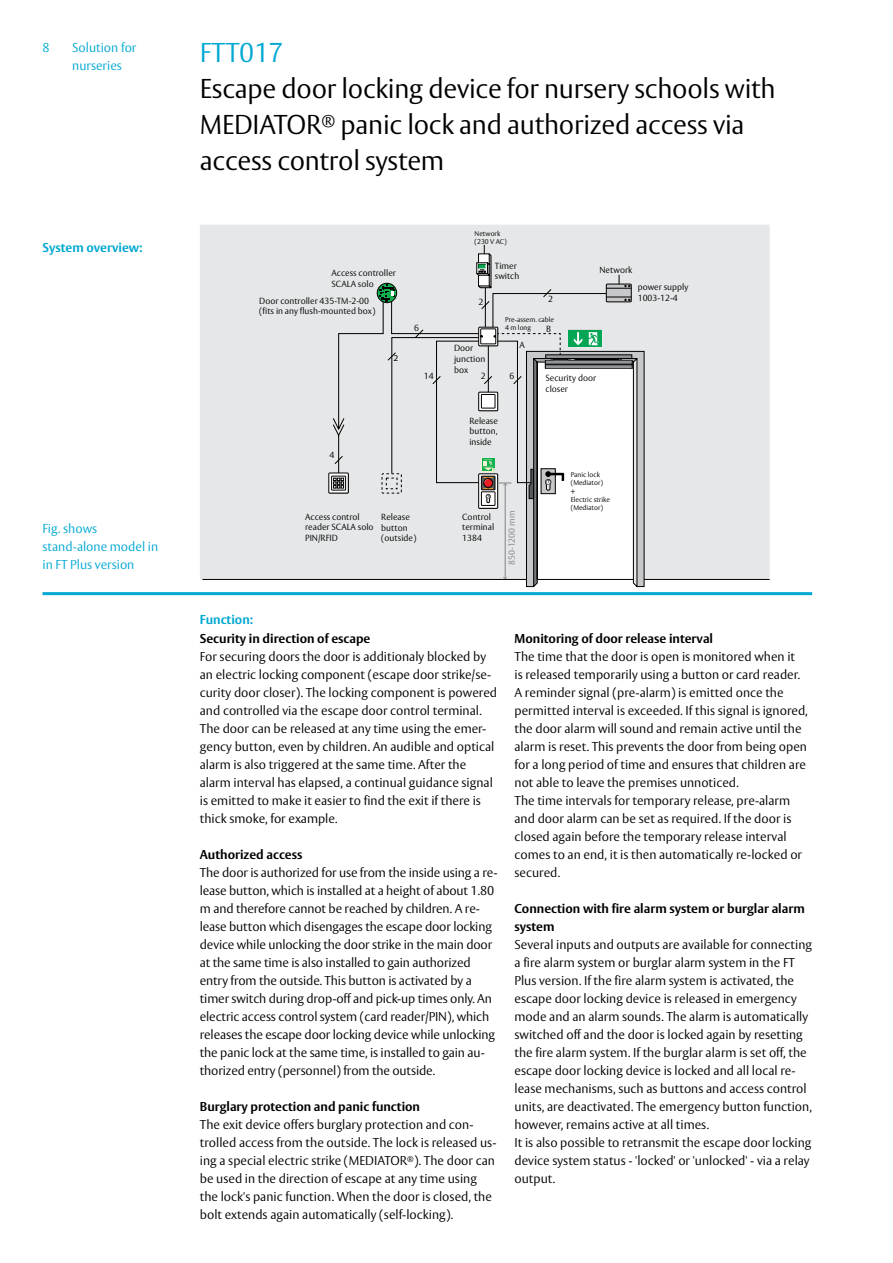
<style>
.page{position:relative;width:893px;height:1263px;background:#fff}
.page>*{position:absolute;margin:0;border:0;box-sizing:border-box;transform-origin:0 0}
.t1{font:300 27px/36px "ASSA Vesta";letter-spacing:-.01em;color:#000}
.t2{font:300 27px "ASSA Vesta";letter-spacing:-.01em;color:#00a8d2}
.t3{font:300 12.75px/18px "ASSA Vesta";color:#000}
.t4{font:700 12.75px/18px "ASSA Vesta";color:#000}
.t5{font:300 12.75px/18px "ASSA Vesta";color:#00a8d2}
.t6{font:700 12.75px "ASSA Vesta";color:#00a8d2}
.t7{font:300 8.85px/10.5px "ASSA Vesta";color:#000}
.t8{font:300 8.85px "ASSA Vesta";color:#808285}
.t9{font:8.85px "Myriad Pro";color:#000;scale:1.07 1}
.t10{font:300 6.9px/8.2px "ASSA Vesta";color:#000}
</style>
<div class="page">
<hr style="left:43px;top:592px;width:769px;height:3px;background:#00a8d2">
<div style="left:200px;top:225px;width:570px;height:354px;background:#e6e7e8"></div>
<svg style="left:202px;top:351px;width:568px;height:236px;background:#dededf"></svg>
<svg style="left:328px;top:245px;width:316px;height:342px"></svg>
<p class="t5" style="left:43px;top:40px;width:9px">8</p>
<p class="t5" style="left:72px;top:40px;width:66px">Solution for nurseries</p>
<h1 class="t2" style="left:200px;top:36px;width:85px">FTT017</h1>
<h1 class="t1" style="left:200px;top:71px;width:577px">Escape door locking device for nursery schools with<br>MEDIATOR<sup>®</sup> panic lock and authorized access via access control system</h1>
<p class="t6" style="left:43px;top:239px;width:102px">System overview:</p>
<p class="t5" style="left:43px;top:520px;width:117px">Fig. shows stand-alone model in in FT Plus version</p>
<p class="t7" style="left:332px;top:268px;width:66px">Access controller<br>SCALA solo</p>
<p class="t7" style="left:259px;top:296px;width:118px">Door controller 435-TM-2-00 (fits in any flush-mounted box)</p>
<p class="t7" style="left:330px;top:450px;width:6px">4</p>
<p class="t9" style="left:393px;top:353px;width:6px">2</p>
<p class="t7" style="left:414px;top:323px;width:6px">6</p>
<p class="t10" style="left:475px;top:229px;width:34px">Network (230 V AC)</p>
<p class="t7" style="left:495px;top:261px;width:26px">Timer switch</p>
<p class="t7" style="left:478px;top:297px;width:6px">2</p>
<p class="t7" style="left:548px;top:294px;width:6px">2</p>
<p class="t10" style="left:505px;top:315px;width:50px">Pre-assem. cable<br>4 m long</p>
<p class="t7" style="left:546px;top:324px;width:6px">B</p>
<p class="t7" style="left:599px;top:265px;width:34px">Network</p>
<p class="t7" style="left:638px;top:282px;width:52px">power supply<br>1003-12-4</p>
<p class="t7" style="left:454px;top:343px;width:33px">Door junction box</p>
<p class="t7" style="left:424px;top:371px;width:11px">14</p>
<p class="t7" style="left:481px;top:371px;width:6px">2</p>
<p class="t7" style="left:469px;top:416px;width:30px;text-align:justify">Release button, inside</p>
<p class="t7" style="left:519px;top:340px;width:7px">A</p>
<p class="t7" style="left:509px;top:371px;width:6px">6</p>
<p class="t7" style="left:545px;top:373px;width:52px">Security door closer</p>
<p class="t6" style="left:200px;top:611px;width:55px">Function:</p>
<p class="t7" style="left:305px;top:512px;width:70px">Access control reader SCALA solo<br>PIN/RFID</p>
<p class="t8" style="left:507px;top:565px;width:56px;rotate:-90deg">850-1200 mm</p>
<p class="t7" style="left:462px;top:512px;width:33px">Control terminal<br>1384</p>
<p class="t7" style="left:381px;top:512px;width:37px">Release button (outside)</p>
<p class="t10" style="left:571px;top:471px;width:41px">Panic lock (Mediator)<br>+<br>Electric strike (Mediator)</p>
<p class="t4" style="left:200px;top:630px;width:172px">Security in direction of escape</p>
<p class="t3" style="left:200px;top:648px;width:299px">For securing doors the door is additionaly blocked by an electric locking component (escape door strike/se&shy;curity door closer). The locking component is powered and controlled via the escape door control terminal.<br>The door can be released at any time using the emer&shy;gency button, even by children. An audible and optical alarm is also triggered at the same time. After the alarm interval has elapsed, a continual guidance signal is emitted to make it easier to find the exit if there is thick smoke, for example.</p>
<p class="t4" style="left:200px;top:846px;width:104px">Authorized access</p>
<p class="t3" style="left:200px;top:864px;width:299px">The door is authorized for use from the inside using a re&shy;lease button, which is installed at a height of about 1.80 m and therefore cannot be reached by children. A re&shy;lease button which disengages the escape door locking device while unlocking the door strike in the main door at the same time is also installed to gain authorized entry from the outside. This button is activated by a timer switch during drop-off and pick-up times only. An electric access control system (card reader/PIN), which releases the escape door locking device while unlocking the panic lock at the same time, is installed to gain au&shy;thorized entry (personnel) from the outside.</p>
<p class="t4" style="left:200px;top:1098px;width:222px">Burglary protection and panic function</p>
<p class="t3" style="left:200px;top:1116px;width:298px">The exit device offers burglary protection and con&shy;trolled access from the outside. The lock is released us&shy;ing a special electric strike (MEDIATOR<sup>®</sup>). The door can be used in the direction of escape at any time using the lock's panic function. When the door is closed, the bolt extends again automatically (self-locking).</p>
<p class="t4" style="left:514px;top:630px;width:200px">Monitoring of door release interval</p>
<p class="t3" style="left:514px;top:648px;width:295px">The time that the door is open is monitored when it<br>is released temporarily using a button or card reader.<br>A reminder signal (pre-alarm) is emitted once the permitted interval is exceeded. If this signal is ignored, the door alarm will sound and remain active until the alarm is reset. This prevents the door from being open for a long period of time and ensures that children are not able to leave the premises unnoticed.<br>The time intervals for temporary release, pre-alarm and door alarm can be set as required. If the door is closed again before the temporary release interval comes to an end, it is then automatically re-locked or secured.</p>
<p class="t4" style="left:514px;top:900px;width:292px">Connection with fire alarm system or burglar alarm system</p>
<p class="t3" style="left:514px;top:936px;width:299px">Several inputs and outputs are available for connecting a fire alarm system or burglar alarm system in the FT Plus version. If the fire alarm system is activated, the escape door locking device is released in emergency mode and an alarm sounds. The alarm is automatically switched off and the door is locked again by resetting the fire alarm system. If the burglar alarm is set off, the escape door locking device is locked and all local re&shy;lease mechanisms, such as buttons and access control units, are deactivated. The emergency button function, however, remains active at all times.<br>It is also possible to retransmit the escape door locking device system status - 'locked' or 'unlocked' - via a relay output.</p>
</div>
